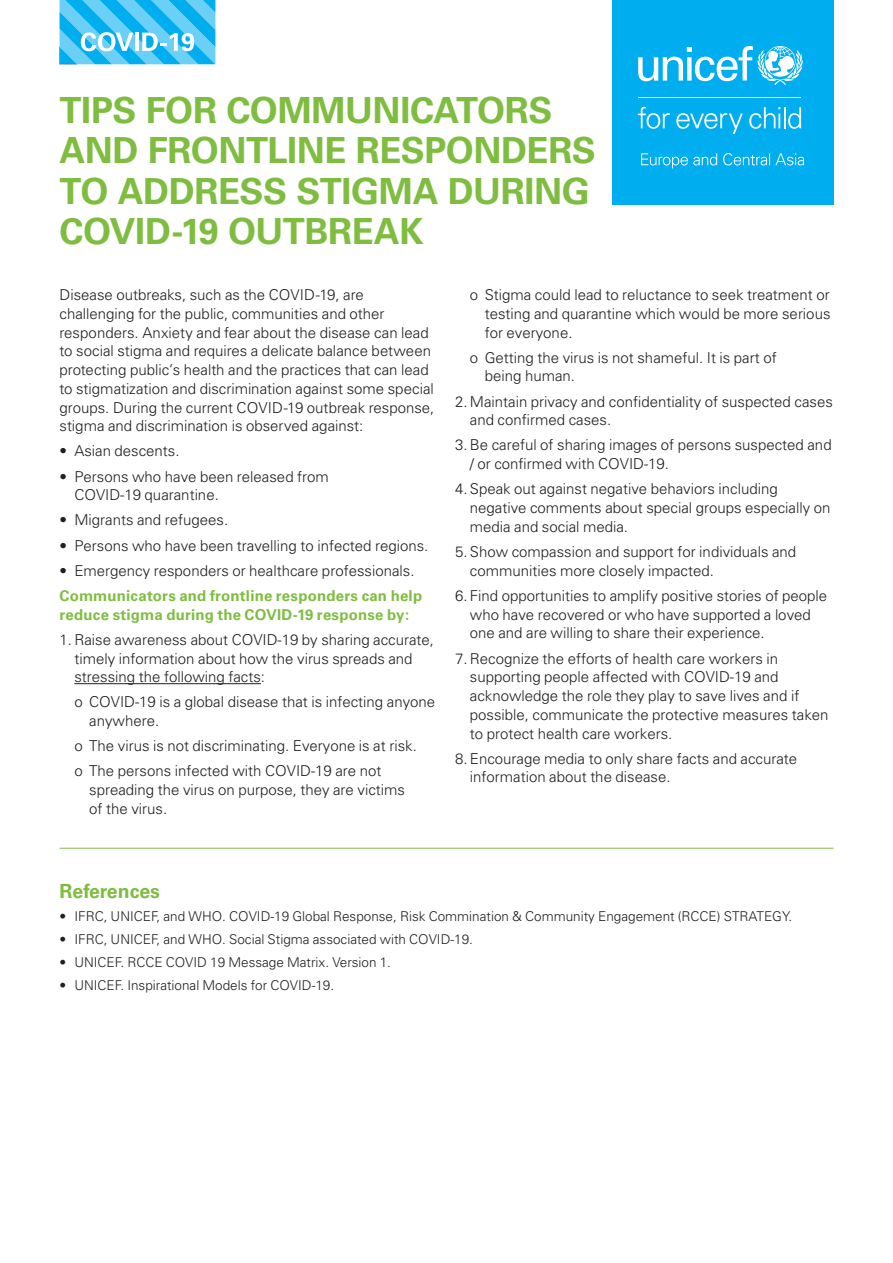
<style>
.page{position:relative;width:893px;height:1263px;background:#fff}
.page>*{position:absolute;margin:0;border:0;box-sizing:border-box;transform-origin:0 0}
.A_header{font:700 36px/40.5px "Univers CE";letter-spacing:-.01em;color:#7fbd41}
.C_header_bold{font:700 19.5px "Univers CE";color:#7fbd41}
.MT_bullet{font:300 15px/18.8px "Univers";color:#231f20}
.MT{font:300 15px/18.8px "Univers";color:#231f20}
.MT_bullet_2{font:300 15px/18.8px "Univers";color:#231f20}
.MT-2{font:700 15px/18.8px "Univers CE";letter-spacing:.015em;color:#7fbd41}
.MT_bullet-2{font:300 13.5px "Univers";color:#231f20}
</style>
<div class="page">
<div style="left:612px;top:0;width:221px;height:204px;background:#00aeef"></div>
<hr style="left:74px;top:683px;width:187px;height:1px;background:#231f20">
<svg style="left:641px;top:153px;width:163px;height:15px"></svg>
<svg style="left:638px;top:46px;width:165px;height:39px"></svg>
<hr style="left:638px;top:97px;width:163px;height:1px;background:#fff">
<svg style="left:638px;top:107px;width:32px;height:22px"></svg>
<svg style="left:676px;top:113px;width:67px;height:21px"></svg>
<svg style="left:749px;top:107px;width:52px;height:22px"></svg>
<hr style="left:60px;top:848px;width:773px;height:1px;background:#7fbd41">
<svg style="left:60px;top:0;width:155px;height:64px;background:#4bc5f3"></svg>
<p class="A_header" style="left:60px;top:91px;width:538px">TIPS FOR COMMUNICATORS<br>AND FRONTLINE RESPONDERS<br>TO ADDRESS STIGMA DURING<br>COVID-19 OUTBREAK</p>
<p class="MT" style="left:60px;top:285px;width:376px">Disease outbreaks, such as the COVID-19, are challenging for the public, communities and other responders. Anxiety and fear about the disease can lead to social stigma and requires a delicate balance between protecting public’s health and the practices that can lead to stigmatization and discrimination against some special groups. During the current COVID-19 outbreak response, stigma and discrimination is observed against:</p>
<p class="MT_bullet" style="left:60px;top:441px;width:122px">• Asian descents.</p>
<p class="MT_bullet" style="left:74px;top:466px;width:256px;text-indent:-15px">• Persons who have been released from<br>COVID-19 quarantine.</p>
<p class="MT_bullet" style="left:60px;top:510px;width:170px">• Migrants and refugees.</p>
<p class="MT_bullet" style="left:60px;top:535px;width:370px">• Persons who have been travelling to infected regions.</p>
<p class="MT_bullet" style="left:60px;top:561px;width:356px">• Emergency responders or healthcare professionals.</p>
<p class="MT-2" style="left:60px;top:587px;width:364px">Communicators and frontline responders can help reduce stigma during the COVID-19 response by:</p>
<p class="MT_bullet" style="left:74px;top:630px;width:361px;text-indent:-15px">1. Raise awareness about COVID-19 by sharing accurate, timely information about how the virus spreads and stressing the following facts:</p>
<p class="MT_bullet_2" style="left:89px;top:692px;width:347px;text-indent:-15px">o COVID-19 is a global disease that is infecting anyone anywhere.</p>
<p class="MT_bullet_2" style="left:74px;top:736px;width:344px">o The virus is not discriminating. Everyone is at risk.</p>
<p class="MT_bullet_2" style="left:89px;top:761px;width:317px;text-indent:-15px">o The persons infected with COVID-19 are not spreading the virus on purpose, they are victims of the virus.</p>
<p class="MT_bullet_2" style="left:485px;top:285px;width:347px;text-align:justify;text-indent:-15px">o Stigma could lead to reluctance to seek treatment or testing and quarantine which would be more serious for everyone.</p>
<p class="MT_bullet_2" style="left:485px;top:348px;width:293px;text-indent:-15px">o Getting the virus is not shameful. It is part of being human.</p>
<p class="MT_bullet" style="left:470px;top:391px;width:364px;text-indent:-15px">2. Maintain privacy and confidentiality of suspected cases and confirmed cases.</p>
<p class="MT_bullet" style="left:470px;top:435px;width:363px;text-indent:-15px">3. Be careful of sharing images of persons suspected and / or confirmed with COVID-19.</p>
<p class="MT_bullet" style="left:470px;top:479px;width:362px;text-indent:-15px">4. Speak out against negative behaviors including negative comments about special groups especially on media and social media.</p>
<p class="MT_bullet" style="left:470px;top:542px;width:328px;text-indent:-15px">5. Show compassion and support for individuals and communities more closely impacted.</p>
<p class="MT_bullet" style="left:470px;top:586px;width:359px;text-indent:-15px">6. Find opportunities to amplify positive stories of people who have recovered or who have supported a loved one and are willing to share their experience.</p>
<p class="MT_bullet" style="left:470px;top:648px;width:360px;text-indent:-15px">7. Recognize the efforts of health care workers in supporting people affected with COVID-19 and acknowledge the role they play to save lives and if possible, communicate the protective measures taken to protect health care workers.</p>
<p class="MT_bullet" style="left:470px;top:748px;width:329px;text-indent:-15px">8. Encourage media to only share facts and accurate information about the disease.</p>
<p class="C_header_bold" style="left:60px;top:880px;width:102px">References</p>
<p class="MT_bullet-2" style="left:60px;top:908px;width:734px">• IFRC, UNICEF, and WHO. COVID-19 Global Response, Risk Commination &amp; Community Engagement (RCCE) STRATEGY.</p>
<p class="MT_bullet-2" style="left:60px;top:931px;width:415px">• IFRC, UNICEF, and WHO. Social Stigma associated with COVID-19.</p>
<p class="MT_bullet-2" style="left:60px;top:954px;width:333px">• UNICEF. RCCE COVID 19 Message Matrix. Version 1.</p>
<p class="MT_bullet-2" style="left:60px;top:977px;width:276px">• UNICEF. Inspirational Models for COVID-19.</p>
</div>
